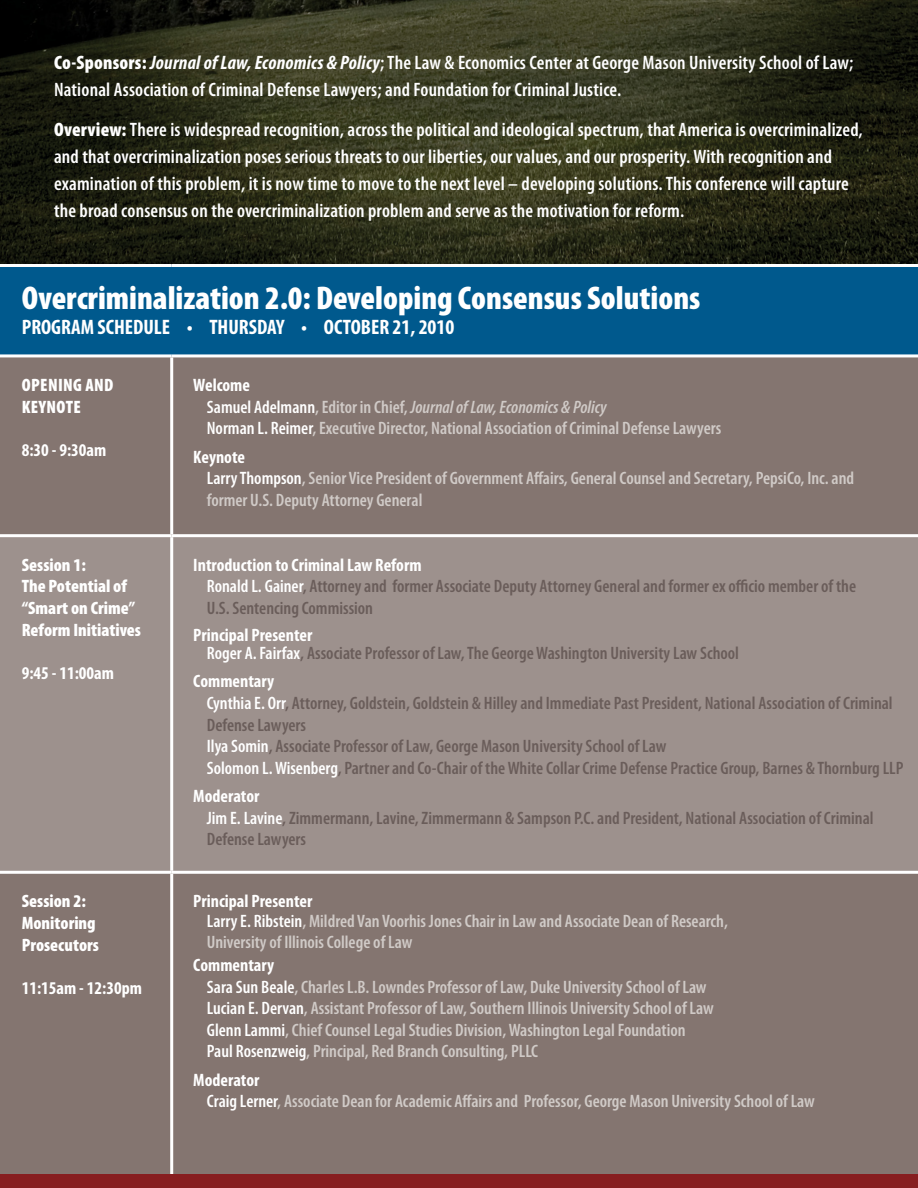
<style>
.page{position:relative;width:918px;height:1188px;background:#fff}
.page>*{position:absolute;margin:0;border:0;box-sizing:border-box;transform-origin:0 0}
.t1{font:900 condensed 33px "Myriad Pro";color:#fff}
.t2{font:700 condensed 21px "Myriad Pro";color:#fff}
.t3{font:600 condensed 19.5px/27px "Myriad Pro";letter-spacing:.01em;color:#fff}
.t4{font:600 condensed 18px/21.6px "Myriad Pro";color:#d0cac7}
.t5{font:600 condensed 18px/21.6px "Myriad Pro";color:#6a5d5a}
.t6{font:900 condensed 18px/21.6px "Myriad Pro";color:#fff}
.t7{font:700 condensed 18px "Myriad Pro";color:#fff}
.t8{font:900 condensed 18px/21.6px "Myriad Pro";letter-spacing:.02em;color:#fff}
.s1{font-weight:900}
.s2{font-weight:700;font-style:italic}
.s3{font-weight:700;color:#fff}
.s4{color:#fff}
.s5{font-style:italic}
</style>
<div class="page">
<img style="left:0;top:0;width:918px;height:264px">
<div style="left:0;top:266px;width:918px;height:90px;background:#00598d"></div>
<div style="left:0;top:357px;width:918px;height:817px;background:#847570"></div>
<div style="left:172px;top:356px;width:746px;height:180px;background:#847570"></div>
<div style="left:0;top:537px;width:918px;height:334px;background:#9d918d"></div>
<hr style="left:0;top:264px;width:172px;height:3px;background:#fff">
<hr style="left:172px;top:264px;width:746px;height:3px;background:#fff">
<hr style="left:0;top:354px;width:172px;height:3px;background:#fff">
<hr style="left:172px;top:354px;width:746px;height:3px;background:#fff">
<hr style="left:170px;top:357px;width:3px;height:177px;background:#fff">
<hr style="left:0;top:534px;width:172px;height:3px;background:#fff">
<hr style="left:172px;top:534px;width:746px;height:3px;background:#fff">
<hr style="left:170px;top:537px;width:3px;height:334px;background:#fff">
<hr style="left:0;top:871px;width:172px;height:3px;background:#fff">
<hr style="left:172px;top:871px;width:746px;height:3px;background:#fff">
<hr style="left:170px;top:874px;width:3px;height:305px;background:#fff">
<div style="left:0;top:1174px;width:918px;height:14px;background:#871e20"></div>
<p class="t3" style="left:54px;top:49px;width:801px"><span class="s1">Co-Sponsors:</span> <span class="s2">Journal of Law, Economics &amp; Policy</span>; The Law &amp; Economics Center at George Mason University School of Law;<br>National Association of Criminal Defense Lawyers; and Foundation for Criminal Justice.</p>
<p class="t3" style="left:54px;top:117px;width:810px"><span class="s1">Overview:</span> There is widespread recognition, across the political and ideological spectrum, that America is overcriminalized, and that overcriminalization poses serious threats to our liberties, our values, and our prosperity. With recognition and examination of this problem, it is now time to move to the next level – developing solutions. This conference will capture the broad consensus on the overcriminalization problem and serve as the motivation for reform.</p>
<h1 class="t1" style="left:22px;top:280px;width:680px">Overcriminalization 2.0: Developing Consensus Solutions</h1>
<p class="t2" style="left:22px;top:316px;width:434px">PROGRAM SCHEDULE • THURSDAY • OCTOBER 21, 2010</p>
<p class="t8" style="left:22px;top:374px;width:92px">Opening and<br>Keynote</p>
<p class="t7" style="left:22px;top:440px;width:86px">8:30 - 9:30am</p>
<p class="t4" style="left:207px;top:375px;width:516px;text-indent:-14px"><span class="s3">Welcome<br></span><span class="s4">Samuel Adelmann</span>, Editor in Chief, <span class="s5">Journal of Law, Economics &amp; Policy<br></span><span class="s4">Norman L. Reimer</span>, Executive Director, National Association of Criminal Defense Lawyers</p>
<p class="t4" style="left:207px;top:446px;width:649px;text-indent:-14px"><span class="s3">Keynote<br></span><span class="s4">Larry Thompson</span>, Senior Vice President of Government Affairs, General Counsel and Secretary, PepsiCo, Inc. and former U.S. Deputy Attorney General</p>
<p class="t6" style="left:22px;top:554px;width:121px">Session 1:<br>The Potential of “Smart on Crime”<br>Reform Initiatives</p>
<p class="t7" style="left:22px;top:663px;width:94px">9:45 - 11:00am</p>
<p class="t5" style="left:207px;top:554px;width:651px;text-indent:-14px"><span class="s3">Introduction to Criminal Law Reform<br></span><span class="s4">Ronald L. Gainer</span>, Attorney and former Associate Deputy Attorney General and former ex officio member of the<br>U.S. Sentencing Commission</p>
<p class="t5" style="left:207px;top:626px;width:534px;line-height:18px;text-indent:-14px"><span class="s3">Principal Presenter<br></span><span class="s4">Roger A. Fairfax</span>, Associate Professor of Law, The George Washington University Law School</p>
<p class="t5" style="left:207px;top:671px;width:698px;text-indent:-14px"><span class="s3">Commentary<br></span><span class="s4">Cynthia E. Orr</span>, Attorney, Goldstein, Goldstein &amp; Hilley and Immediate Past President, National Association of Criminal Defense Lawyers<br><span class="s4">Ilya Somin</span>, Associate Professor of Law, George Mason University School of Law<br><span class="s4">Solomon L. Wisenberg</span>, Partner and Co-Chair of the White Collar Crime Defense Practice Group, Barnes &amp; Thornburg LLP</p>
<p class="t5" style="left:207px;top:786px;width:668px;text-indent:-14px"><span class="s3">Moderator<br></span><span class="s4">Jim E. Lavine</span>, Zimmermann, Lavine, Zimmermann &amp; Sampson P.C. and President, National Association of Criminal<br>Defense Lawyers</p>
<p class="t6" style="left:22px;top:891px;width:79px">Session 2:<br>Monitoring<br>Prosecutors</p>
<p class="t7" style="left:22px;top:978px;width:122px">11:15am - 12:30pm</p>
<p class="t4" style="left:207px;top:892px;width:523px;line-height:19.5px;text-indent:-14px"><span class="s3">Principal Presenter<br></span><span class="s4">Larry E. Ribstein</span>, Mildred Van Voorhis Jones Chair in Law and Associate Dean of Research,</p>
<p class="t4" style="left:207px;top:932px;width:207px">University of Illinois College of Law</p>
<p class="t4" style="left:207px;top:955px;width:508px;text-indent:-14px"><span class="s3">Commentary<br></span><span class="s4">Sara Sun Beale</span>, Charles L.B. Lowndes Professor of Law, Duke University School of Law <span class="s4">Lucian E. Dervan</span>, Assistant Professor of Law, Southern Illinois University School of Law <span class="s4">Glenn Lammi</span>, Chief Counsel Legal Studies Division, Washington Legal Foundation <span class="s4">Paul Rosenzweig</span>, Principal, Red Branch Consulting, PLLC</p>
<p class="t4" style="left:207px;top:1069px;width:610px;text-indent:-14px"><span class="s3">Moderator<br></span><span class="s4">Craig Lerner</span>, Associate Dean for Academic Affairs and Professor, George Mason University School of Law</p>
</div>
